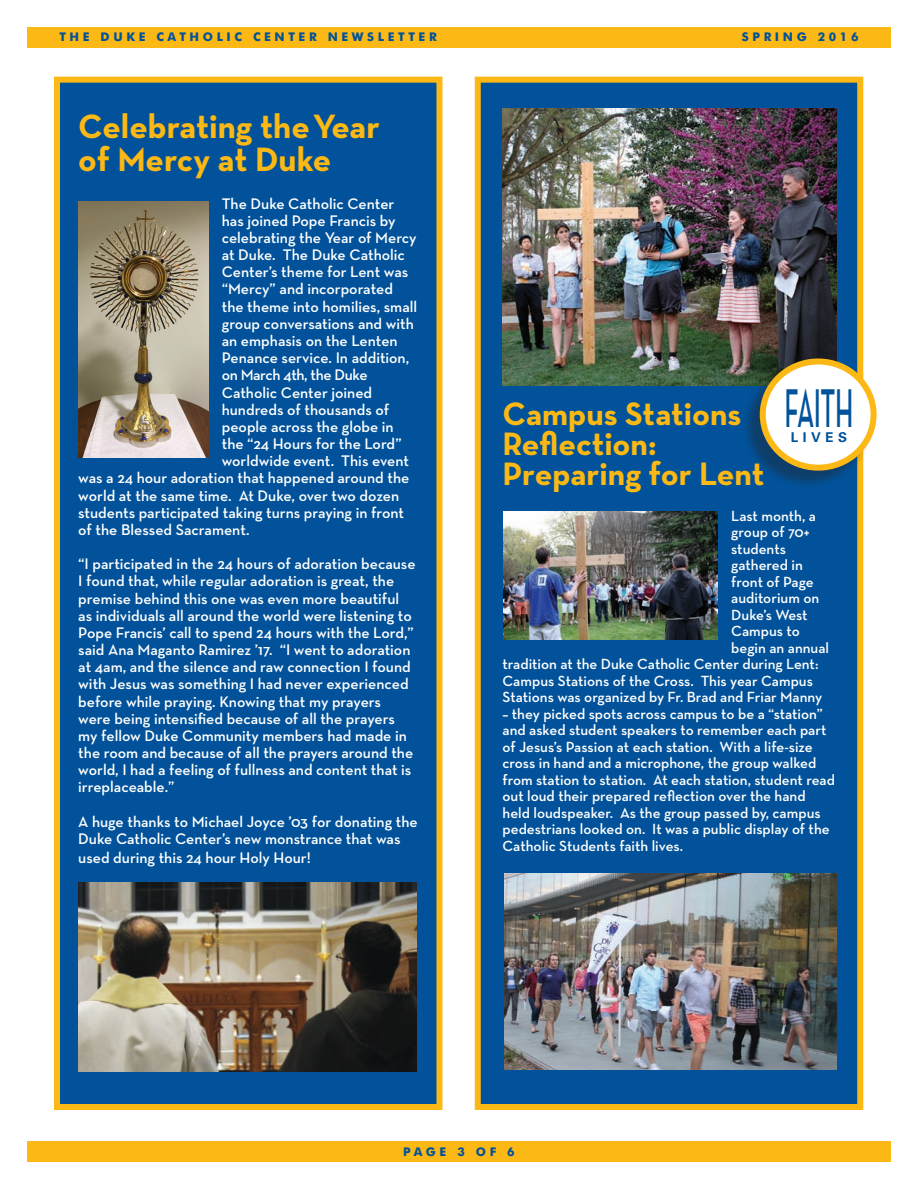
<style>
.page{position:relative;width:918px;height:1188px;background:#fff}
.page>*{position:absolute;margin:0;border:0;box-sizing:border-box;transform-origin:0 0}
.t1{font:600 55.5px "Neutra Text";letter-spacing:-.02em;color:#01529a;scale:.47 1}
.t2{font:700 34.35px/32.8px "Neutra Text";letter-spacing:-.005em;color:#fcb814}
.t3{font:700 33px/30px "Neutra Text";color:#fcb814}
.t4{font:600 15.6px/17.1px "Neutra Text";color:#fff}
.t5{font:600 15.6px "Neutra Text";letter-spacing:-.025em;color:#fff}
.t6{font:600 15px/16.5px "Neutra Text";color:#fff}
.t7{font:700 13.5px "Univers";letter-spacing:.34em;color:#01529a}
.t8{font:700 12px "Futura BT";letter-spacing:.3em;color:#01529a}
</style>
<div class="page">
<div style="left:27px;top:27px;width:864px;height:21px;background:#fcb814"></div>
<div style="left:27px;top:1141px;width:864px;height:21px;background:#fcb814"></div>
<div style="left:54px;top:77px;width:388px;height:1033px;background:#01529a;border:6px solid #fcb814"></div>
<div style="left:475px;top:77px;width:388px;height:1033px;background:#01529a;border:6px solid #fcb814"></div>
<img style="left:79px;top:201px;width:129px;height:256px">
<img style="left:78px;top:883px;width:339px;height:189px">
<img style="left:502px;top:108px;width:334px;height:277px">
<img style="left:503px;top:511px;width:215px;height:128px">
<img style="left:504px;top:873px;width:333px;height:197px">
<div style="left:741px;top:361px;width:132px;height:128px;background:#231f20;opacity:.4"></div>
<div style="left:763px;top:361px;width:111px;height:107px;background:#fff;border-radius:50%"></div>
<div style="left:760px;top:358px;width:117px;height:113px;border:6px solid #fcb814;border-radius:50%"></div>
<p class="t8" style="left:59px;top:30px;width:379px">THE DUKE CATHOLIC CENTER NEWSLETTER</p>
<p class="t8" style="left:742px;top:30px;width:118px">SPRING 2016</p>
<h2 class="t2" style="left:78px;top:109px;width:303px">Celebrating the Year of Mercy at Duke</h2>
<p class="t4" style="left:222px;top:194px;width:174px">The Duke Catholic Center</p>
<p class="t4" style="left:222px;top:212px;width:175px">has joined Pope Francis by</p>
<p class="t4" style="left:222px;top:229px;width:196px">celebrating the Year of Mercy</p>
<p class="t4" style="left:222px;top:246px;width:185px">at Duke. The Duke Catholic</p>
<p class="t4" style="left:222px;top:263px;width:188px">Center’s theme for Lent was</p>
<p class="t4" style="left:222px;top:280px;width:173px">“Mercy” and incorporated</p>
<p class="t4" style="left:222px;top:298px;width:197px">the theme into homilies, small</p>
<p class="t4" style="left:222px;top:315px;width:194px">group conversations and with</p>
<p class="t4" style="left:222px;top:332px;width:177px">an emphasis on the Lenten</p>
<p class="t4" style="left:222px;top:349px;width:189px">Penance service. In addition,</p>
<p class="t5" style="left:222px;top:365px;width:147px">on March 4th, the Duke</p>
<p class="t4" style="left:222px;top:383px;width:152px">Catholic Center joined</p>
<p class="t4" style="left:222px;top:401px;width:169px">hundreds of thousands of</p>
<p class="t4" style="left:222px;top:418px;width:174px">people across the globe in</p>
<p class="t4" style="left:222px;top:435px;width:181px">the “24 Hours for the Lord”</p>
<p class="t4" style="left:222px;top:452px;width:189px">worldwide event. This event</p>
<p class="t4" style="left:78px;top:469px;width:333px">was a 24 hour adoration that happened around the</p>
<p class="t4" style="left:78px;top:486px;width:322px">world at the same time. At Duke, over two dozen</p>
<p class="t4" style="left:78px;top:504px;width:327px">students participated taking turns praying in front</p>
<p class="t4" style="left:78px;top:521px;width:173px">of the Blessed Sacrament.</p>
<p class="t4" style="left:78px;top:555px;width:339px">“I participated in the 24 hours of adoration because I found that, while regular adoration is great, the premise behind this one was even more beautiful as individuals all around the world were listening to Pope Francis’ call to spend 24 hours with the Lord,” said Ana Maganto Ramirez ’17. “I went to adoration at 4am, and the silence and raw connection I found with Jesus was something I had never experienced before while praying. Knowing that my prayers were being intensified because of all the prayers my fellow Duke Community members had made in the room and because of all the prayers around the world, I had a feeling of fullness and content that is irreplaceable.”</p>
<p class="t4" style="left:78px;top:813px;width:341px">A huge thanks to Michael Joyce ’03 for donating the<br>Duke Catholic Center’s new monstrance that was</p>
<p class="t4" style="left:78px;top:849px;width:234px">used during this 24 hour Holy Hour!</p>
<h1 class="t1" style="left:785px;top:374px;width:148px">FAITH</h1>
<p class="t7" style="left:791px;top:429px;width:58px">LIVES</p>
<h3 class="t3" style="left:502px;top:398px;width:264px">Campus Stations<br>Reflection:<br>Preparing for Lent</h3>
<p class="t6" style="left:731px;top:507px;width:86px">Last month, a</p>
<p class="t6" style="left:731px;top:524px;width:80px">group of 70+</p>
<p class="t6" style="left:731px;top:540px;width:56px">students</p>
<p class="t6" style="left:731px;top:557px;width:73px">gathered in</p>
<p class="t6" style="left:731px;top:573px;width:84px">front of Page</p>
<p class="t6" style="left:731px;top:590px;width:89px">auditorium on</p>
<p class="t6" style="left:731px;top:606px;width:78px">Duke’s West</p>
<p class="t6" style="left:731px;top:623px;width:70px">Campus to</p>
<p class="t6" style="left:731px;top:639px;width:99px">begin an annual</p>
<p class="t6" style="left:503px;top:656px;width:318px">tradition at the Duke Catholic Center during Lent:</p>
<p class="t6" style="left:503px;top:672px;width:312px">Campus Stations of the Cross. This year Campus</p>
<p class="t6" style="left:503px;top:689px;width:321px">Stations was organized by Fr. Brad and Friar Manny</p>
<p class="t6" style="left:503px;top:705px;width:334px">– they picked spots across campus to be a “station” and asked student speakers to remember each part of Jesus’s Passion at each station. With a life-size cross in hand and a microphone, the group walked from station to station. At each station, student read out loud their prepared reflection over the hand held loudspeaker. As the group passed by, campus pedestrians looked on. It was a public display of the Catholic Students faith lives.</p>
<p class="t8" style="left:403px;top:1144px;width:113px">PAGE 3 OF 6</p>
</div>
